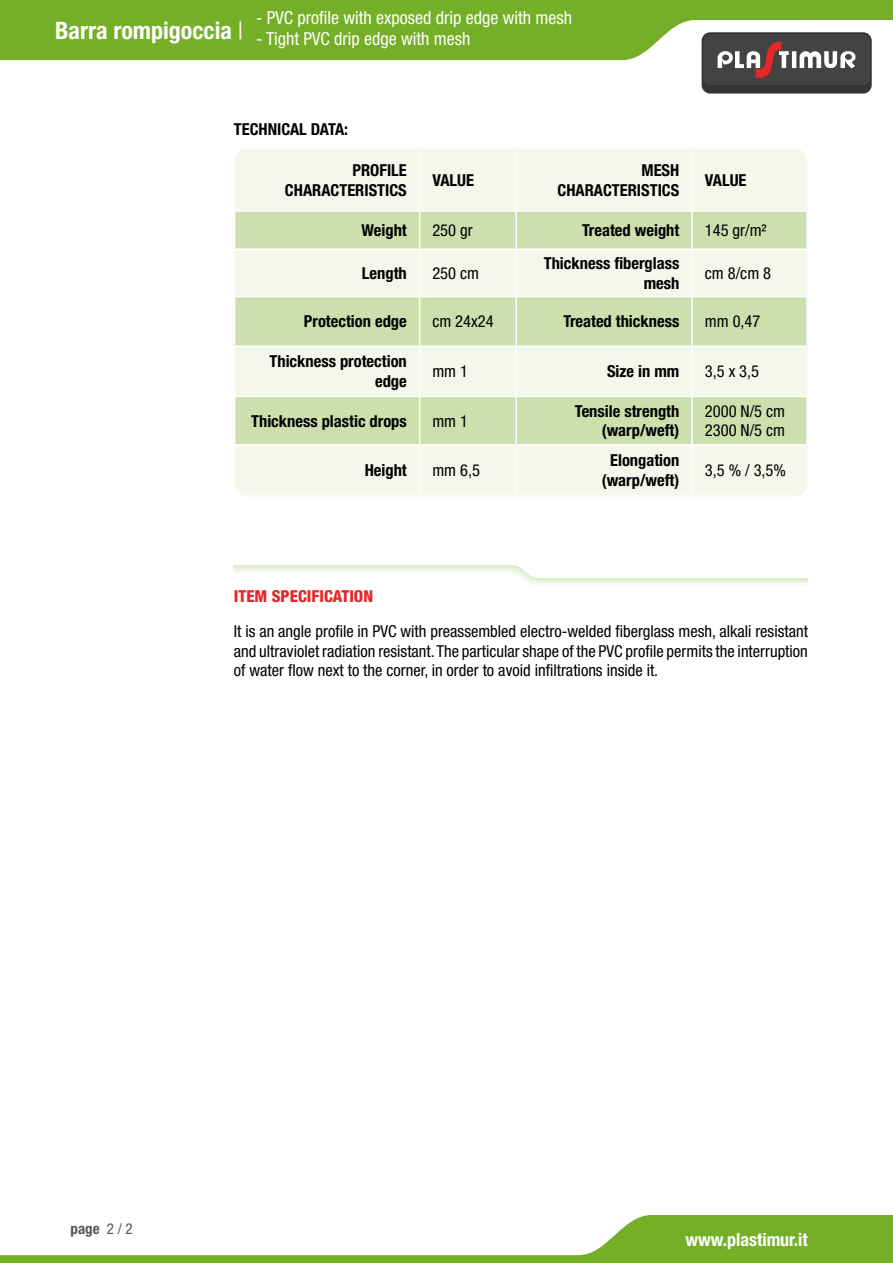
<style>
.page{position:relative;width:893px;height:1263px;background:#fff}
.page>*{position:absolute;margin:0;border:0;box-sizing:border-box;transform-origin:0 0}
.t1{font:700 condensed 24px "Helvetica Neue LT Pro";color:#fff}
.t2{font:condensed 18px "Helvetica Neue LT Pro";color:#fff}
.t3{font:700 condensed 18px "Helvetica Neue LT Pro";color:#fff}
.t4{font:condensed 16.5px/19.8px "Helvetica Neue LT Pro";color:#000;text-align:justify}
.t5{font:700 condensed 16.5px/19.8px "Helvetica Neue LT Pro";color:#000;text-align:right}
.t6{font:800 condensed 16.5px "Helvetica Neue LT Pro";color:#e52727}
.t7{font:700 condensed 15px "Helvetica Neue LT Pro";color:#575756}
.s1{font-weight:400}
</style>
<div class="page">
<div style="left:702px;top:32px;width:170px;height:62px;background:#343434;border-radius:9px"></div>
<div style="left:703px;top:34px;width:167px;height:51px;background:#434342;border-radius:7px"></div>
<svg style="left:718px;top:60px;width:137px;height:18px"></svg>
<svg style="left:0;top:0;width:893px;height:60px;fill:#74af27"></svg>
<svg style="left:0;top:1215px;width:893px;height:48px"></svg>
<div style="left:234px;top:556px;width:574px;height:31px;background:#74af27;opacity:.4"></div>
<svg style="left:234px;top:556px;width:574px;height:23px"></svg>
<div style="left:235px;top:149px;width:571px;height:346px;background:#f3f7ec"></div>
<svg style="left:235px;top:212px;width:571px;height:232px;fill:#cddfad"></svg>
<hr style="left:419px;top:149px;width:1px;height:61px;background:#fff">
<hr style="left:515px;top:149px;width:2px;height:61px;background:#fff">
<hr style="left:691px;top:149px;width:2px;height:61px;background:#fff">
<hr style="left:234px;top:210px;width:186px;height:2px;background:#fff">
<hr style="left:420px;top:210px;width:96px;height:2px;background:#fff">
<hr style="left:419px;top:212px;width:1px;height:36px;background:#fff">
<hr style="left:516px;top:210px;width:176px;height:2px;background:#fff">
<hr style="left:515px;top:212px;width:2px;height:36px;background:#fff">
<hr style="left:692px;top:210px;width:116px;height:2px;background:#fff">
<hr style="left:691px;top:212px;width:2px;height:36px;background:#fff">
<hr style="left:234px;top:248px;width:186px;height:2px;background:#fff">
<hr style="left:420px;top:248px;width:96px;height:2px;background:#fff">
<hr style="left:419px;top:250px;width:1px;height:46px;background:#fff">
<hr style="left:516px;top:248px;width:176px;height:2px;background:#fff">
<hr style="left:515px;top:250px;width:2px;height:46px;background:#fff">
<hr style="left:692px;top:248px;width:116px;height:2px;background:#fff">
<hr style="left:691px;top:250px;width:2px;height:46px;background:#fff">
<hr style="left:234px;top:296px;width:186px;height:1px;background:#fff">
<hr style="left:420px;top:296px;width:96px;height:1px;background:#fff">
<hr style="left:419px;top:297px;width:1px;height:48px;background:#fff">
<hr style="left:516px;top:296px;width:176px;height:1px;background:#fff">
<hr style="left:515px;top:297px;width:2px;height:48px;background:#fff">
<hr style="left:692px;top:296px;width:116px;height:1px;background:#fff">
<hr style="left:691px;top:297px;width:2px;height:48px;background:#fff">
<hr style="left:234px;top:345px;width:186px;height:2px;background:#fff">
<hr style="left:420px;top:345px;width:96px;height:2px;background:#fff">
<hr style="left:419px;top:347px;width:1px;height:49px;background:#fff">
<hr style="left:516px;top:345px;width:176px;height:2px;background:#fff">
<hr style="left:515px;top:347px;width:2px;height:49px;background:#fff">
<hr style="left:692px;top:345px;width:116px;height:2px;background:#fff">
<hr style="left:691px;top:347px;width:2px;height:49px;background:#fff">
<hr style="left:234px;top:396px;width:186px;height:1px;background:#fff">
<hr style="left:420px;top:396px;width:96px;height:1px;background:#fff">
<hr style="left:419px;top:397px;width:1px;height:47px;background:#fff">
<hr style="left:516px;top:396px;width:176px;height:1px;background:#fff">
<hr style="left:515px;top:397px;width:2px;height:47px;background:#fff">
<hr style="left:692px;top:396px;width:116px;height:1px;background:#fff">
<hr style="left:691px;top:397px;width:2px;height:47px;background:#fff">
<hr style="left:234px;top:444px;width:186px;height:2px;background:#fff">
<hr style="left:420px;top:444px;width:96px;height:2px;background:#fff">
<hr style="left:419px;top:446px;width:1px;height:49px;background:#fff">
<hr style="left:516px;top:444px;width:176px;height:2px;background:#fff">
<hr style="left:515px;top:446px;width:2px;height:49px;background:#fff">
<hr style="left:692px;top:444px;width:116px;height:2px;background:#fff">
<hr style="left:691px;top:446px;width:2px;height:49px;background:#fff">
<h1 class="t1" style="left:55px;top:16px;width:189px">Barra rompigoccia <span class="s1">|</span></h1>
<p class="t2" style="left:256px;top:7px;width:317px">- PVC profile with exposed drip edge with mesh</p>
<p class="t2" style="left:256px;top:28px;width:216px">- Tight PVC drip edge with mesh</p>
<p class="t5" style="left:234px;top:119px;width:116px">TECHNICAL DATA:</p>
<p class="t5" style="left:285px;top:160px;width:123px">PROFILE<br>CHARACTERISTICS</p>
<p class="t5" style="left:432px;top:170px;width:43px">VALUE</p>
<p class="t5" style="left:557px;top:160px;width:123px">MESH<br>CHARACTERISTICS</p>
<p class="t5" style="left:705px;top:170px;width:43px">VALUE</p>
<p class="t5" style="left:362px;top:220px;width:47px">Weight</p>
<p class="t4" style="left:432px;top:220px;width:42px">250 gr</p>
<p class="t5" style="left:582px;top:220px;width:99px">Treated weight</p>
<p class="t4" style="left:705px;top:220px;width:63px">145 gr/m²</p>
<p class="t5" style="left:362px;top:263px;width:46px">Length</p>
<p class="t4" style="left:432px;top:263px;width:48px">250 cm</p>
<p class="t5" style="left:544px;top:253px;width:137px">Thickness fiberglass mesh</p>
<p class="t4" style="left:705px;top:263px;width:68px">cm 8/cm 8</p>
<p class="t5" style="left:304px;top:311px;width:104px">Protection edge</p>
<p class="t4" style="left:432px;top:311px;width:63px">cm 24x24</p>
<p class="t5" style="left:563px;top:311px;width:118px">Treated thickness</p>
<p class="t4" style="left:705px;top:311px;width:57px">mm 0,47</p>
<p class="t5" style="left:269px;top:351px;width:139px">Thickness protection edge</p>
<p class="t4" style="left:432px;top:361px;width:37px">mm 1</p>
<p class="t5" style="left:607px;top:361px;width:74px">Size in mm</p>
<p class="t4" style="left:705px;top:361px;width:56px">3,5 x 3,5</p>
<p class="t5" style="left:251px;top:410px;width:157px">Thickness plastic drops</p>
<p class="t4" style="left:432px;top:411px;width:37px">mm 1</p>
<p class="t5" style="left:575px;top:401px;width:106px">Tensile strength (warp/weft)</p>
<p class="t4" style="left:705px;top:401px;width:82px">2000 N/5 cm<br>2300 N/5 cm</p>
<p class="t5" style="left:365px;top:460px;width:44px">Height</p>
<p class="t4" style="left:432px;top:460px;width:49px">mm 6,5</p>
<p class="t5" style="left:602px;top:450px;width:79px;text-align:center">Elongation (warp/weft)</p>
<p class="t4" style="left:705px;top:460px;width:83px">3,5 % / 3,5%</p>
<p class="t6" style="left:234px;top:586px;width:141px">ITEM SPECIFICATION</p>
<p class="t4" style="left:234px;top:621px;width:576px">It is an angle profile in PVC with preassembled electro-welded fiberglass mesh, alkali resistant and ultraviolet radiation resistant. The particular shape of the PVC profile permits the interruption of water flow next to the corner, in order to avoid infiltrations inside it.</p>
<p class="t7" style="left:71px;top:1220px;width:64px">page <span class="s1">2 / 2</span></p>
<p class="t3" style="left:685px;top:1229px;width:124px">www.plastimur.it</p>
</div>
